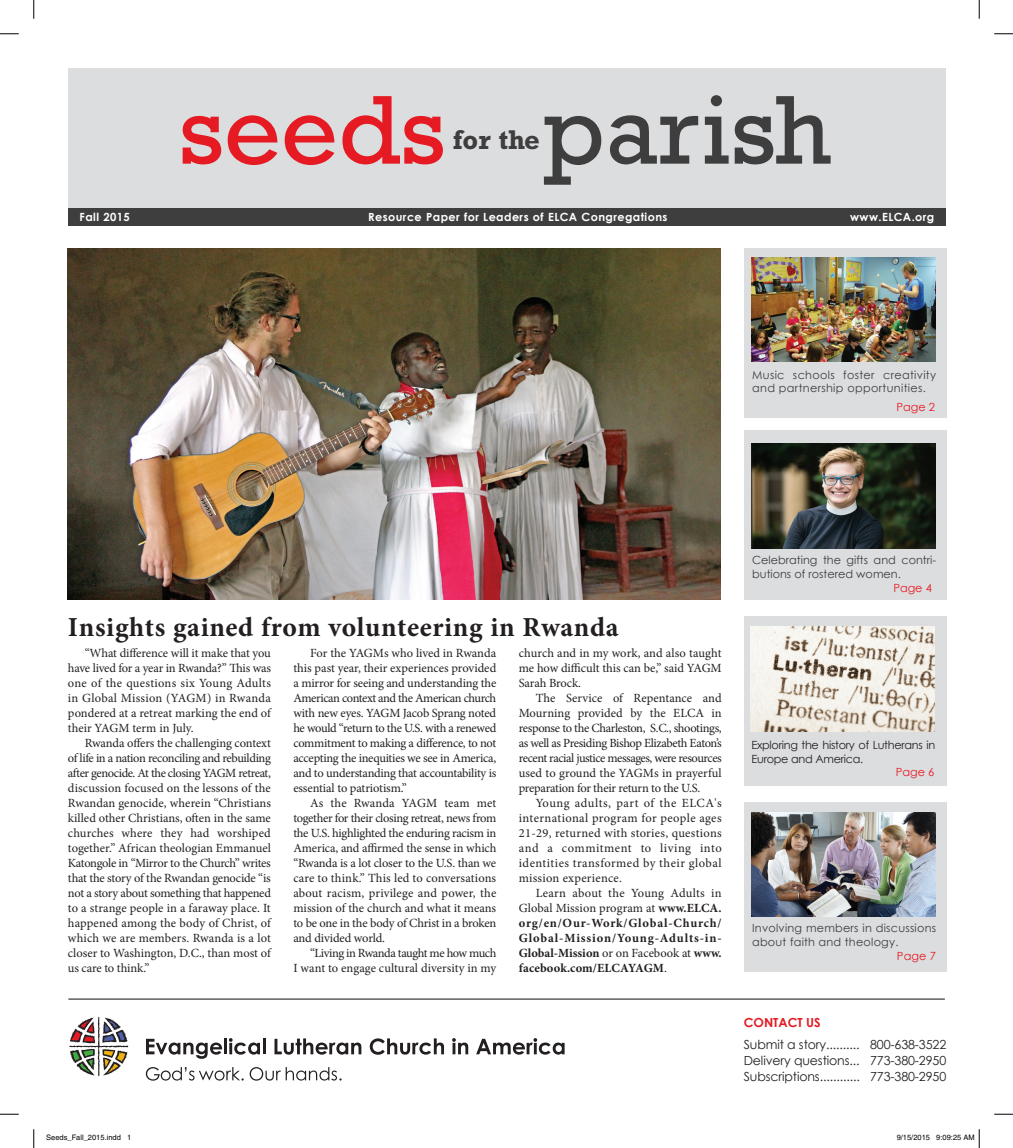
<style>
.page{position:relative;width:1013px;height:1148px;background:#fff}
.page>*{position:absolute;margin:0;border:0;box-sizing:border-box;transform-origin:0 0}
.t1{font:700 27.5px "Minion Pro";letter-spacing:.02em;color:#231f20}
.t2{font:700 27.5px "Rockwell";color:#3e3e3f}
.t3{font:12.5px/15px "Minion Pro";letter-spacing:-.005em;color:#231f20;text-align:justify}
.t4{font:700 12.5px/15px "Minion Pro";letter-spacing:.01em;color:#231f20;text-align:justify}
.t5{font:12.5px/16.2px "Century Gothic";letter-spacing:-.01em;color:#231f20;text-align:justify}
.t6{font:700 12.5px "Century Gothic";color:#e51a23}
.t7{font:11.25px/13.8px "Century Gothic";letter-spacing:.02em;color:#3e3e3f}
.t8{font:700 11.25px "Century Gothic";letter-spacing:.04em;color:#fff}
.t9{font:11.25px/13.8px "Century Gothic";color:#3e3e3f}
.t10{font:11.25px/13.8px "Century Gothic";letter-spacing:-.025em;color:#231f20}
.t11{font:11.25px "Century Gothic";color:#e51a23}
.t12{font:7.5px "Helvetica";color:#000}
.s1{font-weight:400}
</style>
<div class="page">
<div style="left:68px;top:68px;width:877px;height:141px;background:#dcdddf"></div>
<hr style="left:68px;top:998px;width:876px;height:1px;background:#3e3e3f">
<div style="left:68px;top:208px;width:877px;height:18px;background:#3e3e3f"></div>
<svg style="left:183px;top:116px;width:38px;height:48px"></svg>
<svg style="left:228px;top:115px;width:49px;height:50px"></svg>
<svg style="left:285px;top:115px;width:49px;height:50px"></svg>
<svg style="left:342px;top:96px;width:101px;height:68px"></svg>
<svg style="left:544px;top:116px;width:57px;height:69px"></svg>
<svg style="left:610px;top:115px;width:88px;height:49px"></svg>
<svg style="left:705px;top:95px;width:23px;height:69px"></svg>
<svg style="left:734px;top:96px;width:96px;height:68px"></svg>
<img style="left:68px;top:249px;width:652px;height:350px">
<div style="left:743px;top:248px;width:203px;height:170px;background:#dcdddf"></div>
<div style="left:743px;top:430px;width:203px;height:169px;background:#dcdddf"></div>
<div style="left:743px;top:616px;width:203px;height:169px;background:#dcdddf"></div>
<div style="left:743px;top:802px;width:203px;height:169px;background:#dcdddf"></div>
<img style="left:750px;top:627px;width:184px;height:104px">
<img style="left:751px;top:258px;width:184px;height:104px">
<img style="left:751px;top:443px;width:184px;height:105px">
<img style="left:751px;top:812px;width:184px;height:104px">
<svg style="left:146px;top:1038px;width:76px;height:20px"></svg>
<hr style="left:224px;top:1038px;width:3px;height:16px;background:#231f20">
<svg style="left:229px;top:1038px;width:31px;height:16px"></svg>
<hr style="left:262px;top:1038px;width:3px;height:16px;background:#231f20">
<svg style="left:274px;top:1038px;width:87px;height:16px"></svg>
<svg style="left:370px;top:1038px;width:74px;height:16px"></svg>
<svg style="left:452px;top:1038px;width:16px;height:16px"></svg>
<svg style="left:476px;top:1038px;width:88px;height:16px"></svg>
<svg style="left:146px;top:1067px;width:98px;height:13px"></svg>
<svg style="left:250px;top:1067px;width:91px;height:13px"></svg>
<svg style="left:69px;top:1017px;width:59px;height:59px"></svg>
<svg style="left:0;top:33px;width:19px;height:2px"></svg>
<svg style="left:994px;top:33px;width:19px;height:2px"></svg>
<svg style="left:0;top:1113px;width:19px;height:2px"></svg>
<svg style="left:994px;top:1113px;width:19px;height:2px"></svg>
<svg style="left:33px;top:0;width:2px;height:19px"></svg>
<svg style="left:33px;top:1129px;width:2px;height:19px"></svg>
<svg style="left:978px;top:0;width:2px;height:19px"></svg>
<svg style="left:978px;top:1129px;width:2px;height:19px"></svg>
<h1 class="t2" style="left:453px;top:123px;width:89px">for the</h1>
<p class="t8" style="left:80px;top:208px;width:52px">Fall 2015</p>
<p class="t8" style="left:368px;top:208px;width:301px">Resource Paper for Leaders of ELCA Congregations</p>
<p class="t8" style="left:850px;top:208px;width:86px">www.ELCA.org</p>
<p class="t7" style="left:752px;top:367px;width:185px">Music schools foster creativity and partnership opportunities.</p>
<p class="t11" style="left:896px;top:399px;width:40px">Page 2</p>
<h1 class="t1" style="left:68px;top:608px;width:552px">Insights gained from volunteering in Rwanda</h1>
<p class="t3" style="left:68px;top:645px;width:204px;text-indent:17px">“What difference will it make that you have lived for a year in Rwanda?” This was one of the questions six Young Adults in Global Mission (YAGM) in Rwanda pondered at a retreat marking the end of their YAGM term in July.</p>
<p class="t3" style="left:68px;top:735px;width:204px;text-indent:17px">Rwanda offers the challenging context of life in a nation reconciling and rebuilding after genocide. At the closing YAGM retreat, discussion focused on the lessons of the Rwandan genocide, wherein “Christians killed other Christians, often in the same churches where they had worshiped together.” African theologian Emmanuel Katongole in “Mirror to the Church” writes that the story of the Rwandan genocide “is not a story about something that happened to a strange people in a faraway place. It happened among the body of Christ, of which we are members. Rwanda is a lot closer to Washington, D.C., than most of us care to think.”</p>
<p class="t3" style="left:293px;top:645px;width:204px;text-indent:17px">For the YAGMs who lived in Rwanda this past year, their experiences provided a mirror for seeing and understanding the American context and the American church with new eyes. YAGM Jacob Sprang noted he would “return to the U.S. with a renewed commitment to making a difference, to not accepting the inequities we see in America, and to understanding that accountability is essential to patriotism.”</p>
<p class="t3" style="left:293px;top:795px;width:204px;text-indent:17px">As the Rwanda YAGM team met together for their closing retreat, news from the U.S. highlighted the enduring racism in America, and affirmed the sense in which “Rwanda is a lot closer to the U.S. than we care to think.” This led to conversations about racism, privilege and power, the mission of the church and what it means to be one in the body of Christ in a broken and divided world.</p>
<p class="t3" style="left:293px;top:945px;width:204px;text-align:right">“Living in Rwanda taught me how much<br>I want to engage cultural diversity in my</p>
<p class="t3" style="left:519px;top:645px;width:204px">church and in my work, and also taught me how difficult this can be,” said YAGM Sarah Brock.</p>
<p class="t3" style="left:519px;top:690px;width:204px;text-indent:17px">The Service of Repentance and Mourning provided by the ELCA in response to the Charleston, S.C., shootings, as well as Presiding Bishop Elizabeth Eaton’s recent racial justice messages, were resources used to ground the YAGMs in prayerful preparation for their return to the U.S.</p>
<p class="t3" style="left:519px;top:795px;width:204px;text-indent:17px">Young adults, part of the ELCA's international program for people ages 21-29, returned with stories, questions and a commitment to living into identities transformed by their global mission experience.</p>
<p class="t4" style="left:519px;top:885px;width:204px;text-indent:17px"><span class="s1">Learn about the Young Adults in Global Mission program at</span> www.ELCA. org/en/Our-Work/Global-Church/ Global-Mission/Young-Adults-in-Global-Mission <span class="s1">or on Facebook at</span> www. facebook.com/ELCAYAGM<span class="s1">.</span></p>
<p class="t9" style="left:752px;top:553px;width:185px">Celebrating the gifts and contri&shy;butions of rostered women.</p>
<p class="t11" style="left:893px;top:580px;width:40px">Page 4</p>
<p class="t10" style="left:751px;top:737px;width:185px">Exploring the history of Lutherans in<br>Europe and America.</p>
<p class="t11" style="left:895px;top:764px;width:40px">Page 6</p>
<p class="t7" style="left:752px;top:921px;width:185px">Involving members in discussions about faith and theology.</p>
<p class="t11" style="left:896px;top:947px;width:41px">Page 7</p>
<p class="t6" style="left:743px;top:1012px;width:79px">CONTACT US</p>
<p class="t5" style="left:743px;top:1035px;width:204px">Submit a story.......... 800-638-3522<br>Delivery questions... 773-380-2950<br>Subscriptions............ 773-380-2950</p>
<p class="t12" style="left:46px;top:1133px;width:87px">Seeds_Fall_2015.indd 1</p>
<p class="t12" style="left:896px;top:1133px;width:79px">9/15/2015 9:09:25 AM</p>
</div>
